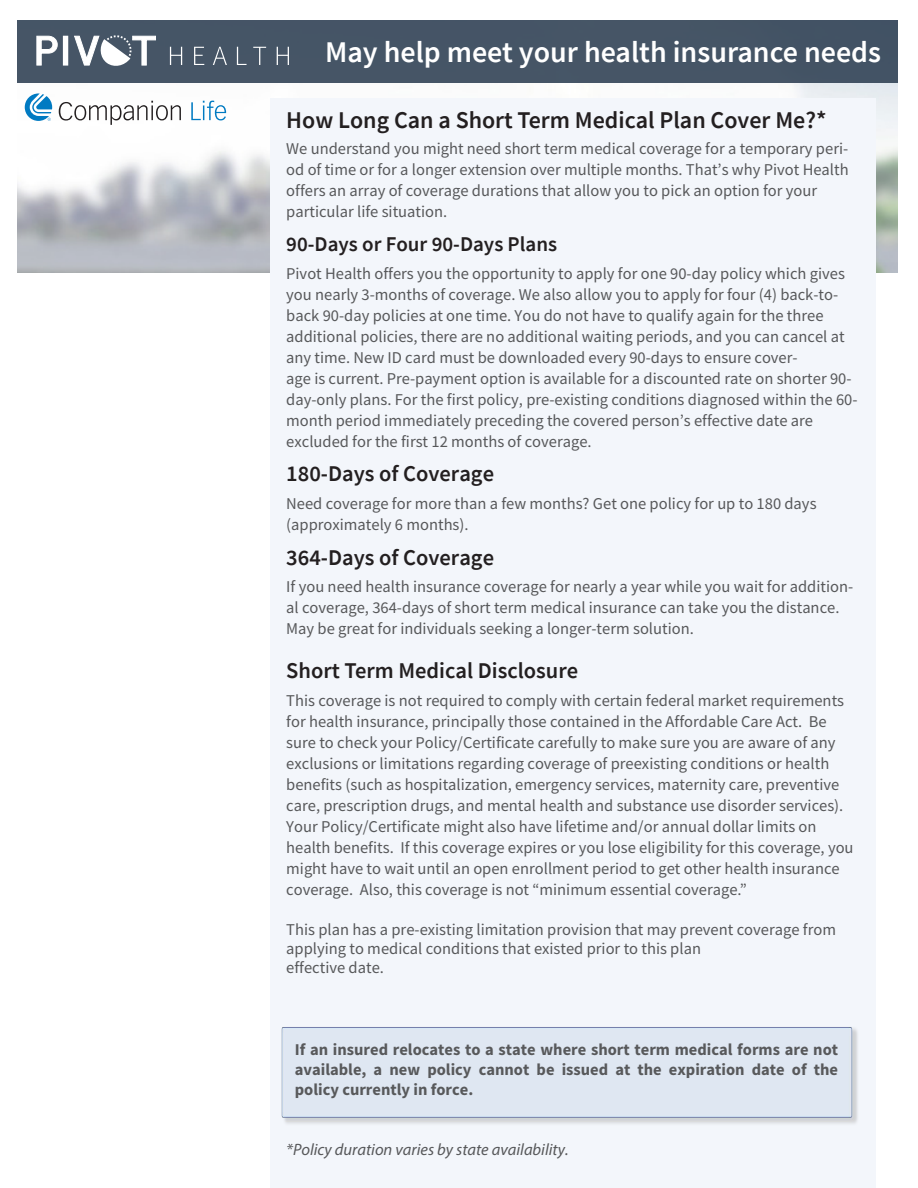
<style>
.page{position:relative;width:918px;height:1188px;background:#fff}
.page>*{position:absolute;margin:0;border:0;box-sizing:border-box;transform-origin:0 0}
.t1{font:600 30px "Source Sans Pro";color:#fff}
.t2{font:600 24px "Source Sans Pro";color:#231f20}
.t3{font:600 22.5px "Source Sans Pro";color:#231f20}
.t4{font:600 21px "Source Sans Pro";color:#231f20}
.t5{font:16.5px/21px "Source Sans Pro";color:#57585a}
.t6{font:700 16.5px/19.8px "Source Sans Pro";color:#58595b;text-align:justify}
.t7{font:italic 16.5px "Myriad Pro";color:#57585a}
</style>
<div class="page">
<div style="left:17px;top:20px;width:881px;height:63px;background:#455566"></div>
<svg style="left:37px;top:36px;width:21px;height:29px"></svg>
<div style="left:63px;top:36px;width:5px;height:29px;background:#fff"></div>
<svg style="left:74px;top:35px;width:82px;height:31px"></svg>
<svg style="left:170px;top:47px;width:12px;height:18px"></svg>
<svg style="left:194px;top:47px;width:10px;height:18px"></svg>
<svg style="left:213px;top:47px;width:14px;height:18px"></svg>
<svg style="left:237px;top:47px;width:10px;height:18px"></svg>
<svg style="left:253px;top:47px;width:13px;height:18px"></svg>
<svg style="left:277px;top:47px;width:12px;height:18px"></svg>
<div style="left:270px;top:98px;width:606px;height:1090px;background:#f3f6fb"></div>
<svg style="left:59px;top:101px;width:122px;height:24px"></svg>
<svg style="left:191px;top:101px;width:35px;height:19px"></svg>
<svg style="left:25px;top:93px;width:27px;height:28px"></svg>
<img style="left:281px;top:1027px;width:577px;height:97px">
<p class="t1" style="left:325px;top:32px;width:558px">May help meet your health insurance needs</p>
<p class="t2" style="left:286px;top:105px;width:542px">How Long Can a Short Term Medical Plan Cover Me?*</p>
<p class="t5" style="left:286px;top:138px;width:564px">We understand you might need short term medical coverage for a temporary peri&shy;od of time or for a longer extension over multiple months. That’s why Pivot Health offers an array of coverage durations that allow you to pick an option for your particular life situation.</p>
<p class="t4" style="left:286px;top:230px;width:272px">90-Days or Four 90-Days Plans</p>
<p class="t5" style="left:286px;top:263px;width:573px">Pivot Health offers you the opportunity to apply for one 90-day policy which gives you nearly 3-months of coverage. We also allow you to apply for four (4) back-to&shy;back 90-day policies at one time. You do not have to qualify again for the three additional policies, there are no additional waiting periods, and you can cancel at any time. New ID card must be downloaded every 90-days to ensure cover-<br>age is current. Pre-payment option is available for a discounted rate on shorter 90- day-only plans. For the first policy, pre-existing conditions diagnosed within the 60- month period immediately preceding the covered person’s effective date are excluded for the first 12 months of coverage.</p>
<p class="t3" style="left:286px;top:459px;width:209px">180-Days of Coverage</p>
<p class="t5" style="left:286px;top:493px;width:532px">Need coverage for more than a few months? Get one policy for up to 180 days (approximately 6 months).</p>
<p class="t3" style="left:286px;top:542px;width:209px">364-Days of Coverage</p>
<p class="t5" style="left:286px;top:576px;width:568px">If you need health insurance coverage for nearly a year while you wait for addition&shy;al coverage, 364-days of short term medical insurance can take you the distance.<br>May be great for individuals seeking a longer-term solution.</p>
<p class="t3" style="left:286px;top:656px;width:294px">Short Term Medical Disclosure</p>
<p class="t5" style="left:286px;top:690px;width:569px">This coverage is not required to comply with certain federal market requirements for health insurance, principally those contained in the Affordable Care Act. Be sure to check your Policy/Certificate carefully to make sure you are aware of any exclusions or limitations regarding coverage of preexisting conditions or health benefits (such as hospitalization, emergency services, maternity care, preventive care, prescription drugs, and mental health and substance use disorder services).<br>Your Policy/Certificate might also have lifetime and/or annual dollar limits on health benefits. If this coverage expires or you lose eligibility for this coverage, you might have to wait until an open enrollment period to get other health insurance coverage. Also, this coverage is not “minimum essential coverage.”</p>
<p class="t5" style="left:286px;top:920px;width:551px;line-height:19px">This plan has a pre-existing limitation provision that may prevent coverage from applying to medical conditions that existed prior to this plan<br>effective date.</p>
<p class="t6" style="left:295px;top:1039px;width:545px">If an insured relocates to a state where short term medical forms are not available, a new policy cannot be issued at the expiration date of the policy currently in force.</p>
<p class="t7" style="left:286px;top:1139px;width:284px">*Policy duration varies by state availability.</p>
</div>
